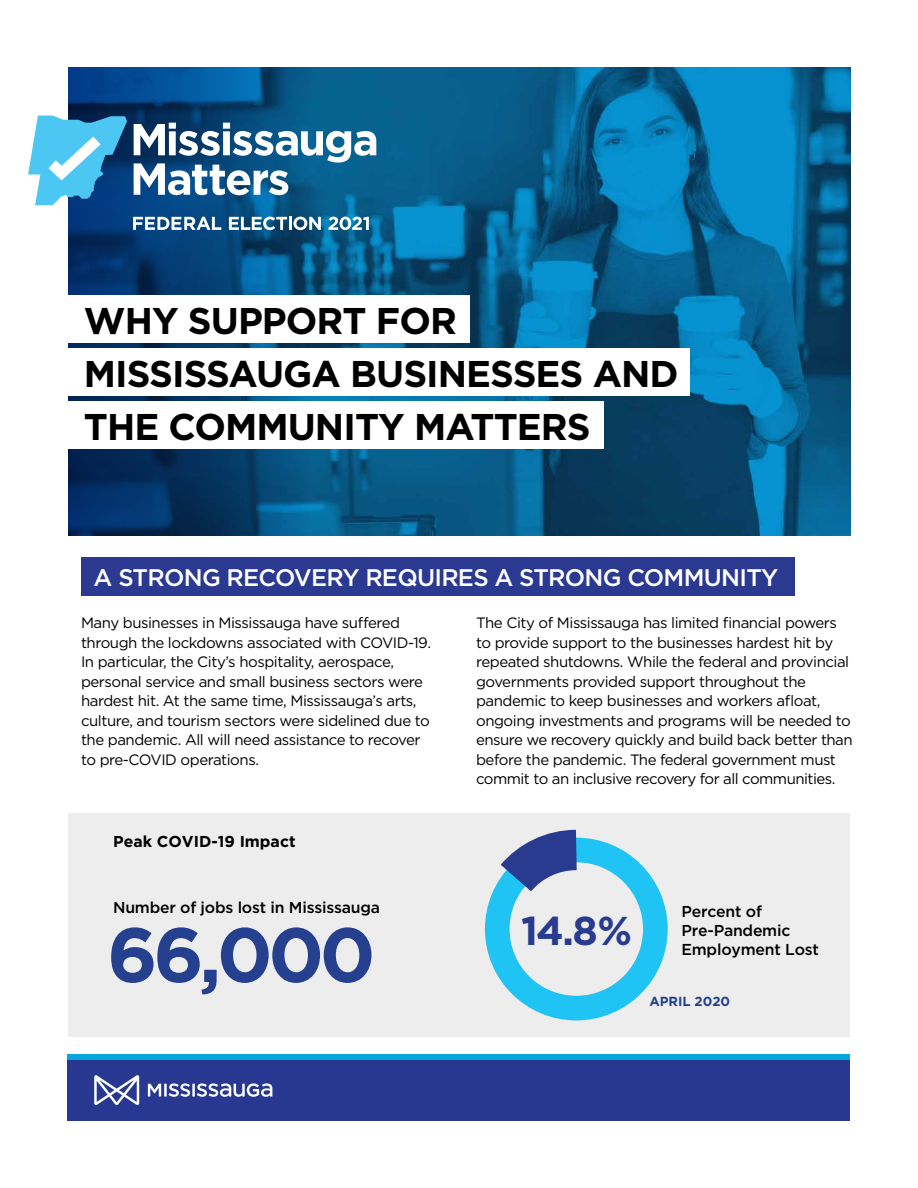
<style>
.page{position:relative;width:918px;height:1188px;background:#fff}
.page>*{position:absolute;margin:0;border:0;box-sizing:border-box;transform-origin:0 0}
.t1{font:700 76.8px "Gotham";color:#25408f}
.t2{font:700 40.2px "Gotham";color:#283b8f}
.t3{font:700 37.2px/53.2px "Gotham";letter-spacing:-.025em;color:#000}
.t4{font:500 24px "Gotham";letter-spacing:-.03em;color:#fff}
.t5{font:500 15.75px/18.9px "Gotham";letter-spacing:-.015em;color:#000}
.t6{font:700 15.75px "Gotham";color:#000}
.t7{font:15px/19.5px "Gotham";letter-spacing:-.03em;color:#000}
.t8{font:700 13.2px "Gotham";color:#25408f}
</style>
<div class="page">
<img style="left:313px;top:68px;width:537px;height:468px">
<div style="left:81px;top:558px;width:714px;height:38px;background:#2b3990"></div>
<div style="left:68px;top:1060px;width:782px;height:60px;background:#283891"></div>
<div style="left:68px;top:1055px;width:782px;height:5px;background:#06a7e0"></div>
<svg style="left:94px;top:1075px;width:45px;height:30px"></svg>
<svg style="left:148px;top:1083px;width:124px;height:14px"></svg>
<svg style="left:68px;top:68px;width:245px;height:468px;background:#064175"></svg>
<div style="left:56px;top:295px;width:414px;height:47px;background:#fff"></div>
<div style="left:56px;top:348px;width:634px;height:48px;background:#fff"></div>
<svg style="left:28px;top:116px;width:99px;height:89px;background:#56abd5"></svg>
<svg style="left:133px;top:217px;width:88px;height:13px"></svg>
<svg style="left:229px;top:217px;width:92px;height:13px"></svg>
<svg style="left:329px;top:217px;width:40px;height:13px"></svg>
<svg style="left:134px;top:123px;width:242px;height:72px"></svg>
<div style="left:56px;top:402px;width:548px;height:47px;background:#fff"></div>
<div style="left:68px;top:813px;width:782px;height:224px;background:#eeeded"></div>
<div style="left:485px;top:838px;width:183px;height:182px;border:25px solid #20c4f4;border-radius:50%"></div>
<svg style="left:484px;top:829px;width:133px;height:106px"></svg>
<h3 class="t3" style="left:84px;top:294px;width:596px">WHY SUPPORT FOR<br>MISSISSAUGA BUSINESSES AND<br>THE COMMUNITY MATTERS</h3>
<h3 class="t4" style="left:94px;top:562px;width:686px">A STRONG RECOVERY REQUIRES A STRONG COMMUNITY</h3>
<p class="t7" style="left:81px;top:613px;width:352px">Many businesses in Mississauga have suffered through the lockdowns associated with COVID-19.<br>In particular, the City’s hospitality, aerospace, personal service and small business sectors were hardest hit. At the same time, Mississauga’s arts, culture, and tourism sectors were sidelined due to the pandemic. All will need assistance to recover to pre-COVID operations.</p>
<p class="t7" style="left:476px;top:613px;width:378px">The City of Mississauga has limited financial powers to provide support to the businesses hardest hit by repeated shutdowns. While the federal and provincial governments provided support throughout the pandemic to keep businesses and workers afloat, ongoing investments and programs will be needed to ensure we recovery quickly and build back better than before the pandemic. The federal government must commit to an inclusive recovery for all communities.</p>
<p class="t6" style="left:113px;top:831px;width:184px">Peak COVID-19 Impact</p>
<p class="t5" style="left:113px;top:897px;width:268px">Number of jobs lost in Mississauga</p>
<h1 class="t1" style="left:107px;top:904px;width:270px">66,000</h1>
<h2 class="t2" style="left:521px;top:904px;width:112px">14.8%</h2>
<p class="t5" style="left:682px;top:902px;width:139px">Percent of<br>Pre-Pandemic<br>Employment Lost</p>
<p class="t8" style="left:649px;top:993px;width:82px">APRIL 2020</p>
</div>
